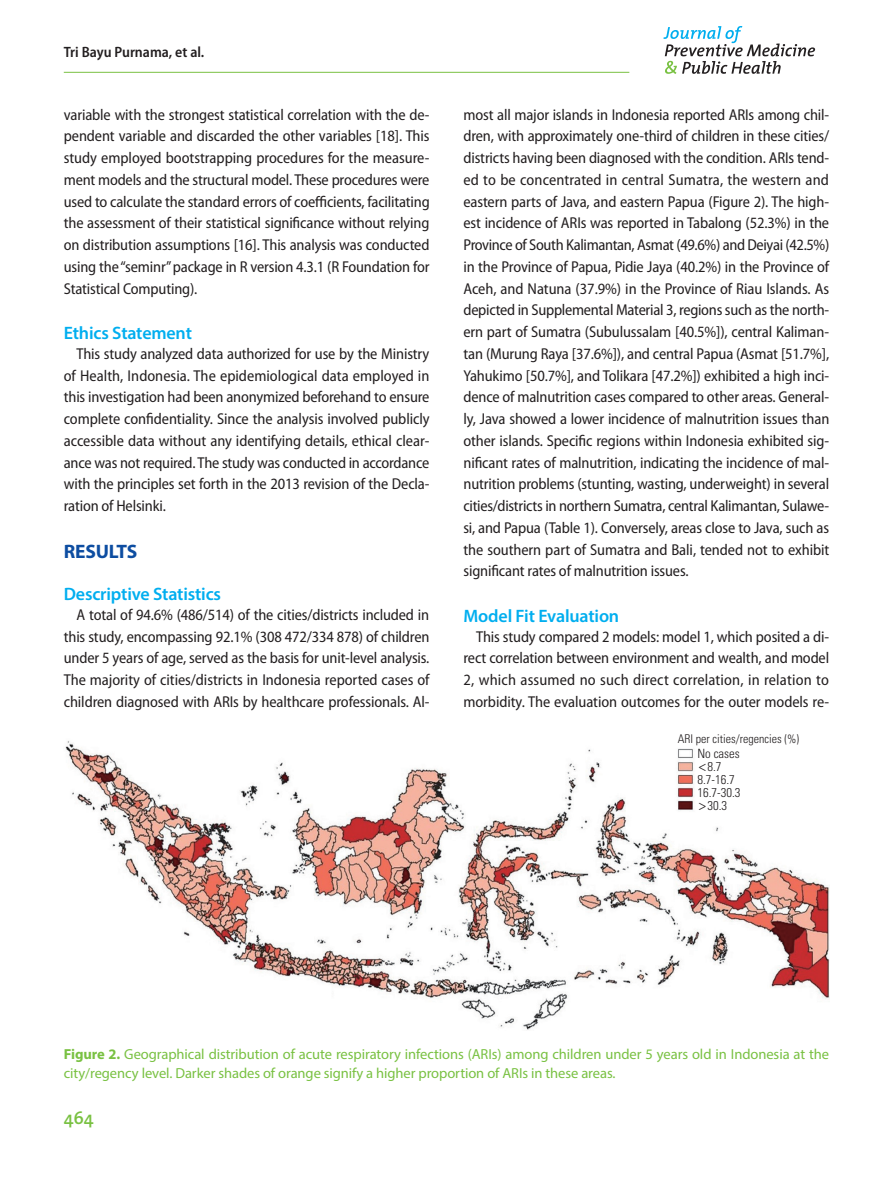
<style>
.page{position:relative;width:893px;height:1191px;background:#fff}
.page>*{position:absolute;margin:0;border:0;box-sizing:border-box;transform-origin:0 0}
.jpmph_대제목{font:700 19.5px "Myriad Pro";letter-spacing:-.01em;color:#0d4da1}
.jpmph_중제목{font:600 18px "Myriad Pro";letter-spacing:-.01em;color:#00aeef}
.t1{font:600 18px "The Mix";color:#79c142}
.jpmph_본문{font:semi-condensed 15.75px/21.8px "Myriad Pro";letter-spacing:-.01em;color:#231f20;text-align:justify}
.t2{font:600 semi-condensed 15px "Myriad Pro";color:#231f20}
.jpmph_표그림캡션{font:14.55px/18.8px "Myriad Pro";letter-spacing:-.005em;color:#79c142}
.그림지문{font:300 condensed 12.75px "Univers LT Std";color:#231f20}
.그림지문-2{font:300 condensed 12px "Univers LT Std";color:#231f20}
.s1{font-family:"Dotum";font-weight:400;font-stretch:normal}
.s2{font-weight:700}
</style>
<div class="page">
<hr style="left:64px;top:72px;width:565px;height:1px;background:#79c142">
<svg style="left:663px;top:26px;width:152px;height:48px"></svg>
<img style="left:65px;top:741px;width:764px;height:289px">
<p class="t2" style="left:64px;top:43px;width:142px">Tri Bayu Purnama, et al.</p>
<p class="jpmph_본문" style="left:64px;top:104px;width:367px">variable with the strongest statistical correlation with the de&shy;pendent variable and discarded the other variables [18]. This study employed bootstrapping procedures for the measure&shy;ment models and the structural model. These procedures were used to calculate the standard errors of coefficients, facilitating the assessment of their statistical significance without relying on distribution assumptions [16]. This analysis was conducted using the “seminr” package in R version 4.3.1 (R Foundation for Statistical Computing).</p>
<p class="jpmph_중제목" style="left:64px;top:321px;width:130px">Ethics Statement</p>
<p class="jpmph_본문" style="left:64px;top:343px;width:367px;text-indent:13px">This study analyzed data authorized for use by the Ministry of Health, Indonesia. The epidemiological data employed in this investigation had been anonymized beforehand to ensure complete confidentiality. Since the analysis involved publicly accessible data without any identifying details, ethical clear&shy;ance was not required. The study was conducted in accordance with the principles set forth in the 2013 revision of the Decla&shy;ration of Helsinki.</p>
<p class="jpmph_대제목" style="left:64px;top:538px;width:75px">RESULTS</p>
<p class="jpmph_중제목" style="left:64px;top:582px;width:159px">Descriptive Statistics</p>
<p class="jpmph_본문" style="left:64px;top:604px;width:367px;text-indent:13px">A total of 94.6% (486/514) of the cities/districts included in this study, encompassing 92.1% (308 472/334 878) of children under 5 years of age, served as the basis for unit-level analysis.<br>The majority of cities/districts in Indonesia reported cases of children diagnosed with ARIs by healthcare professionals. Al-</p>
<p class="jpmph_본문" style="left:463px;top:104px;width:367px">most all major islands in Indonesia reported ARIs among chil&shy;dren, with approximately one-third of children in these cities/ districts having been diagnosed with the condition. ARIs tend&shy;ed to be concentrated in central Sumatra, the western and eastern parts of Java, and eastern Papua (Figure 2). The high&shy;est incidence of ARIs was reported in Tabalong (52.3%) in the Province of South Kalimantan, Asmat (49.6%) and Deiyai (42.5%) in the Province of Papua, Pidie Jaya (40.2%) in the Province of Aceh, and Natuna (37.9%) in the Province of Riau Islands. As depicted in Supplemental Material 3, regions such as the north&shy;ern part of Sumatra (Subulussalam [40.5%]), central Kaliman&shy;tan (Murung Raya [37.6%]), and central Papua (Asmat [51.7%], Yahukimo [50.7%], and Tolikara [47.2%]) exhibited a high inci&shy;dence of malnutrition cases compared to other areas. General&shy;ly, Java showed a lower incidence of malnutrition issues than other islands. Specific regions within Indonesia exhibited sig&shy;nificant rates of malnutrition, indicating the incidence of mal&shy;nutrition problems (stunting, wasting, underweight) in several cities/districts in northern Sumatra, central Kalimantan, Sulawe&shy;si, and Papua (Table 1). Conversely, areas close to Java, such as the southern part of Sumatra and Bali, tended not to exhibit significant rates of malnutrition issues.</p>
<p class="jpmph_중제목" style="left:463px;top:604px;width:157px">Model Fit Evaluation</p>
<p class="jpmph_본문" style="left:463px;top:626px;width:367px;text-indent:13px">This study compared 2 models: model 1, which posited a di&shy;rect correlation between environment and wealth, and model 2, which assumed no such direct correlation, in relation to morbidity. The evaluation outcomes for the outer models re-</p>
<p class="그림지문-2" style="left:678px;top:731px;width:123px">ARI per cities/regencies (%)</p>
<p class="그림지문" style="left:697px;top:746px;width:44px">No cases</p>
<p class="그림지문" style="left:698px;top:759px;width:25px"><span class="s1">&lt;</span>8.7</p>
<p class="그림지문" style="left:697px;top:772px;width:39px">8.7-16.7</p>
<p class="그림지문" style="left:697px;top:785px;width:45px">16.7-30.3</p>
<p class="그림지문" style="left:698px;top:798px;width:30px"><span class="s1">&gt;</span>30.3</p>
<p class="jpmph_표그림캡션" style="left:64px;top:1044px;width:767px"><span class="s2">Figure 2.</span> Geographical distribution of acute respiratory infections (ARIs) among children under 5 years old in Indonesia at the city/regency level. Darker shades of orange signify a higher proportion of ARIs in these areas.</p>
<p class="t1" style="left:64px;top:1103px;width:31px">464</p>
</div>
